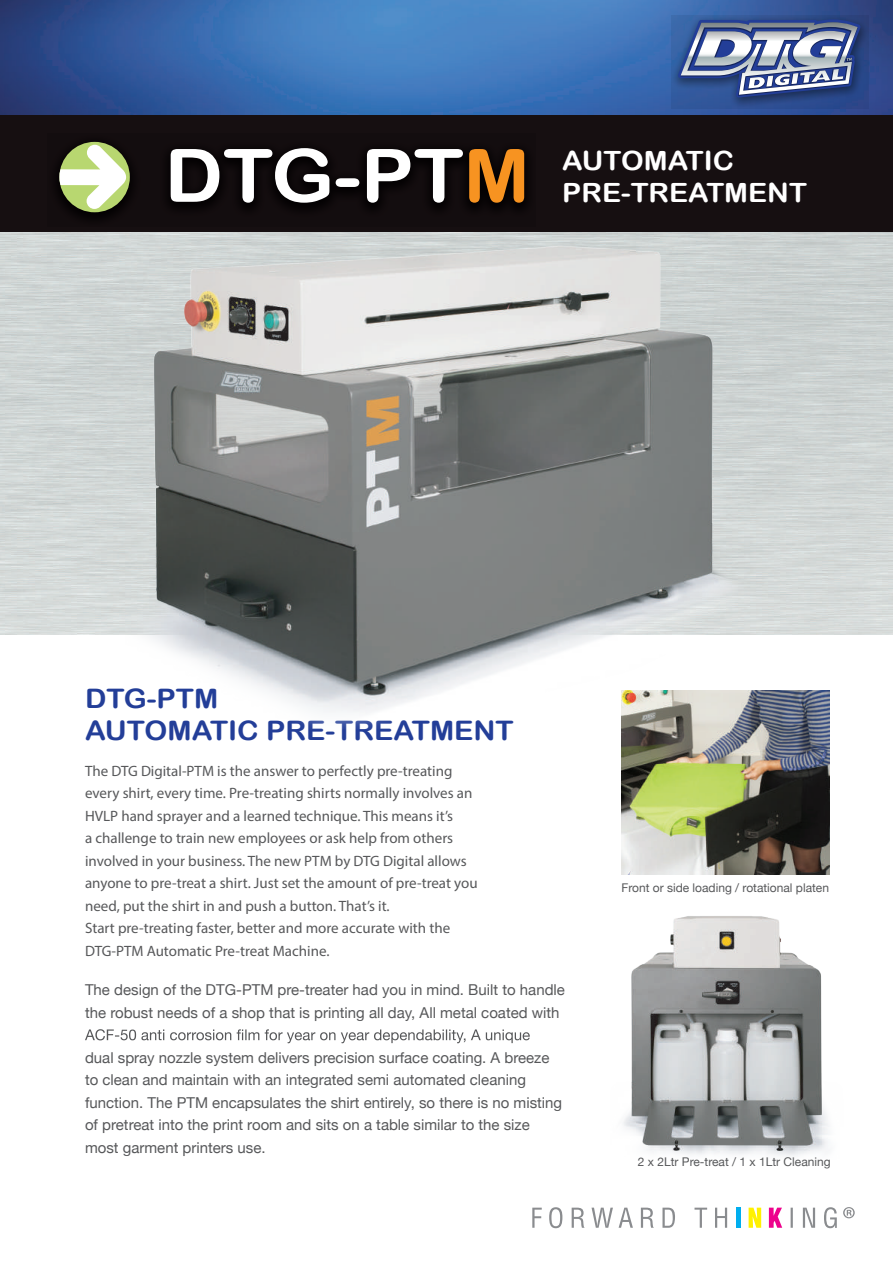
<style>
.page{position:relative;width:893px;height:1263px;background:#fff}
.page>*{position:absolute;margin:0;border:0;box-sizing:border-box;transform-origin:0 0}
.t1{font:73.65px "Arial Rounded MT Bold";color:#fff;scale:1.08 1}
.t2{font:26.85px/32.2px "Arial Rounded MT Bold";color:#233e98;scale:1.08 1}
.t3{font:26.55px/31.8px "Arial Rounded MT Bold";color:#fff;scale:1.08 1}
.t4{font:15px/22.5px "Myriad Pro";color:#57585a}
.t5{font:15px/22.5px "Helvetica Neue";color:#57585a}
.t6{font:12px "Helvetica Neue";color:#57585a}
.s1{color:#f79321}
</style>
<div class="page">
<img style="left:0;top:231px;width:893px;height:403px">
<img style="left:0;top:0;width:893px;height:115px">
<svg style="left:791px;top:1207px;width:46px;height:21px"></svg>
<svg style="left:769px;top:1207px;width:13px;height:21px"></svg>
<svg style="left:749px;top:1207px;width:12px;height:21px"></svg>
<div style="left:736px;top:1207px;width:5px;height:21px;background:#00aeef"></div>
<svg style="left:532px;top:1207px;width:195px;height:21px"></svg>
<svg style="left:843px;top:1207px;width:12px;height:11px"></svg>
<div style="left:0;top:115px;width:893px;height:116px;background:#160f11"></div>
<div style="left:47px;top:133px;width:488px;height:94px;background:#0f0a0c"></div>
<svg style="left:59px;top:142px;width:71px;height:70px"></svg>
<svg style="left:59px;top:145px;width:67px;height:64px;background:#bfcba2"></svg>
<svg style="left:671px;top:15px;width:198px;height:94px;background:#2e4f8f"></svg>
<svg style="left:678px;top:19px;width:182px;height:79px;background:#7283aa"></svg>
<svg style="left:85px;top:1029px;width:445px;height:14px"></svg>
<img style="left:95px;top:232px;width:678px;height:481px">
<img style="left:621px;top:690px;width:209px;height:184px">
<img style="left:623px;top:916px;width:206px;height:240px">
<h1 class="t1" style="left:164px;top:132px;width:340px">DTG-PT<span class="s1">M</span></h1>
<h3 class="t3" style="left:562px;top:144px;width:228px">AUTOMATIC<br>PRE-TREATMENT</h3>
<h2 class="t2" style="left:85px;top:682px;width:398px">DTG-PTM<br>AUTOMATIC PRE-TREATMENT</h2>
<p class="t4" style="left:85px;top:759px;width:394px">The DTG Digital-PTM is the answer to perfectly pre-treating every shirt, every time. Pre-treating shirts normally involves an HVLP hand sprayer and a learned technique. This means it’s<br>a challenge to train new employees or ask help from others involved in your business. The new PTM by DTG Digital allows anyone to pre-treat a shirt. Just set the amount of pre-treat you need, put the shirt in and push a button. That’s it.<br>Start pre-treating faster, better and more accurate with the DTG-PTM Automatic Pre-treat Machine.</p>
<p class="t5" style="left:85px;top:979px;width:481px">The design of the DTG-PTM pre-treater had you in mind. Built to handle the robust needs of a shop that is printing all day, All metal coated with</p>
<p class="t5" style="left:85px;top:1047px;width:479px">dual spray nozzle system delivers precision surface coating. A breeze to clean and maintain with an integrated semi automated cleaning function. The PTM encapsulates the shirt entirely, so there is no misting of pretreat into the print room and sits on a table similar to the size most garment printers use.</p>
<p class="t6" style="left:621px;top:879px;width:209px">Front or side loading / rotational platen</p>
<p class="t6" style="left:638px;top:1153px;width:194px">2 x 2Ltr Pre-treat / 1 x 1Ltr Cleaning</p>
</div>
